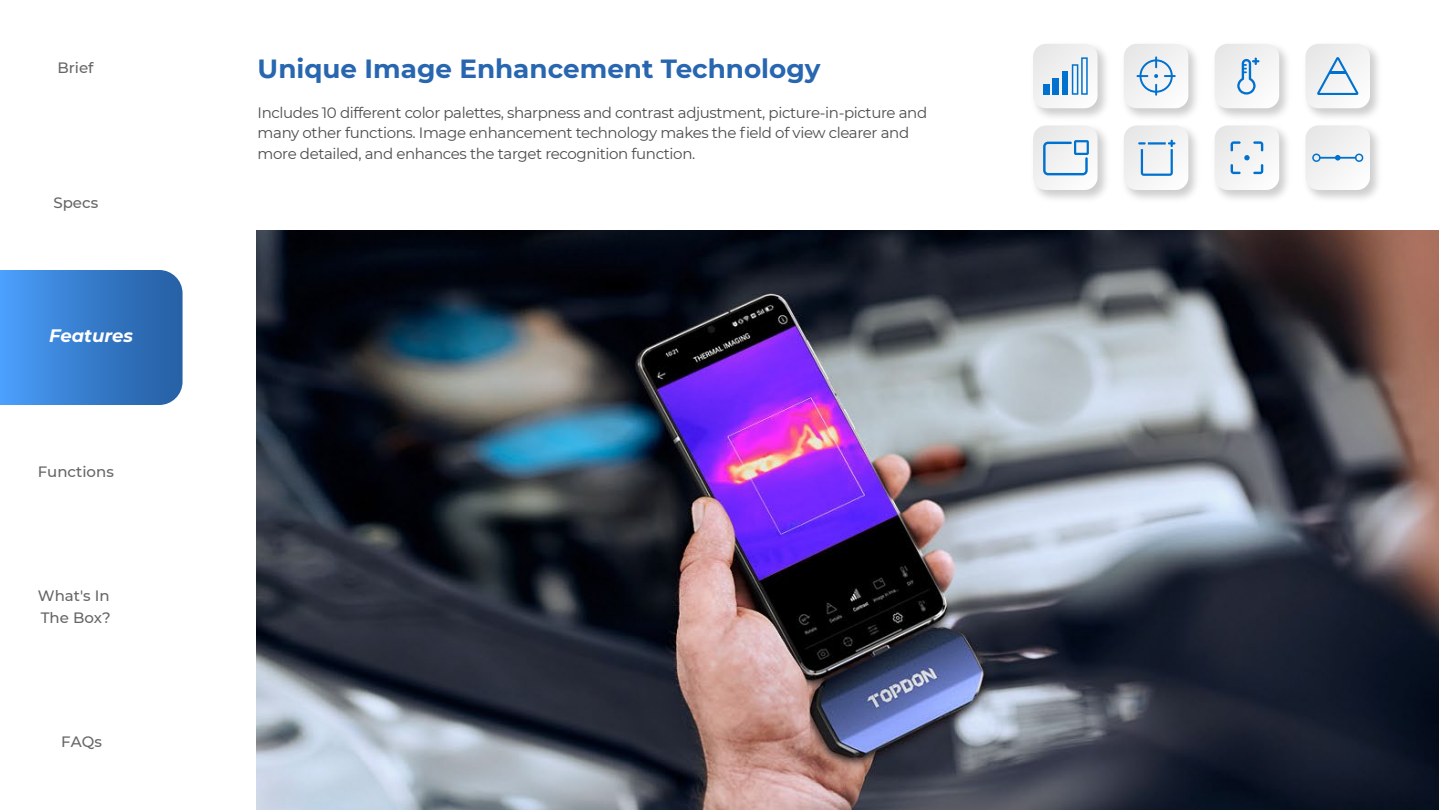
<style>
.page{position:relative;width:1440px;height:810px;background:#fff}
.page>*{position:absolute;margin:0;border:0;box-sizing:border-box;transform-origin:0 0}
.t1{font:700 26.25px "Montserrat";color:#2866b0}
.t2{font:italic 700 18px "Montserrat";color:#fff}
.t3{font:15px/20.2px "Montserrat";letter-spacing:-.025em;color:#4d4d4d}
.t4{font:500 15px/21.6px "Montserrat";color:#666}
</style>
<div class="page">
<img style="left:257px;top:231px;width:1182px;height:579px">
<svg style="left:0;top:270px;width:183px;height:135px"></svg>
<svg style="left:1033px;top:44px;width:65px;height:64px"></svg>
<img style="left:1127px;top:48px;width:69px;height:69px">
<svg style="left:1124px;top:44px;width:64px;height:64px"></svg>
<svg style="left:1215px;top:44px;width:64px;height:64px"></svg>
<svg style="left:1033px;top:126px;width:65px;height:64px"></svg>
<img style="left:1127px;top:125px;width:69px;height:74px">
<svg style="left:1124px;top:126px;width:64px;height:64px"></svg>
<svg style="left:1215px;top:126px;width:64px;height:64px"></svg>
<svg style="left:1306px;top:126px;width:64px;height:64px"></svg>
<svg style="left:1306px;top:44px;width:64px;height:64px"></svg>
<p class="t4" style="left:57px;top:56px;width:38px">Brief</p>
<p class="t4" style="left:53px;top:191px;width:46px">Specs</p>
<p class="t2" style="left:49px;top:323px;width:86px">Features</p>
<p class="t4" style="left:38px;top:460px;width:78px">Functions</p>
<p class="t4" style="left:38px;top:584px;width:74px">What's In<br>The Box?</p>
<p class="t4" style="left:61px;top:730px;width:42px">FAQs</p>
<h1 class="t1" style="left:258px;top:49px;width:564px">Unique Image Enhancement Technology</h1>
<p class="t3" style="left:258px;top:102px;width:671px">Includes 10 different color palettes, sharpness and contrast adjustment, picture-in-picture and many other functions. Image enhancement technology makes the field of view clearer and more detailed, and enhances the target recognition function.</p>
</div>
